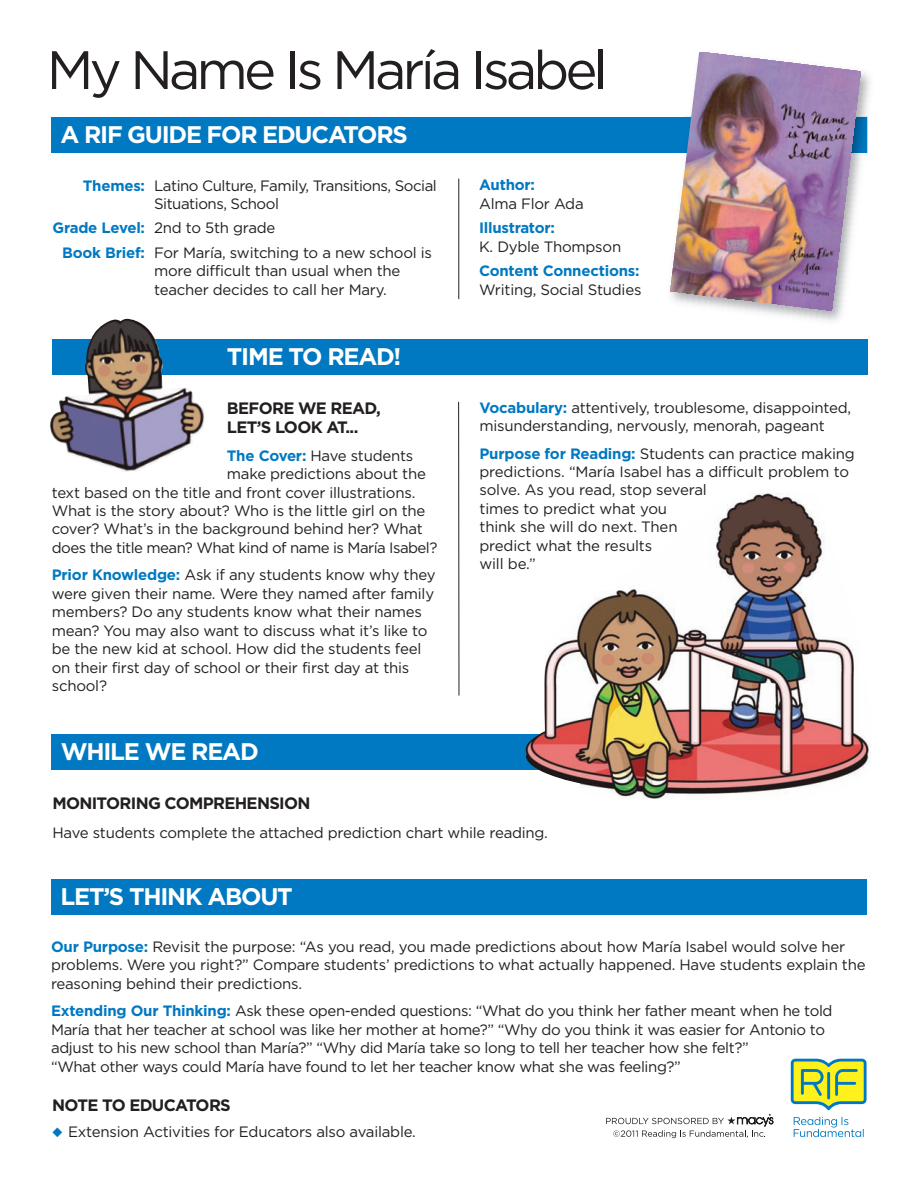
<style>
.page{position:relative;width:918px;height:1188px;background:#fff}
.page>*{position:absolute;margin:0;border:0;box-sizing:border-box;transform-origin:0 0}
.t1{font:54px "Gotham";letter-spacing:-.07em;color:#231f20}
.t2{font:700 24px "Gotham";letter-spacing:-.05em;color:#fff}
.t3{font:700 16.5px/19.5px "Gotham";letter-spacing:-.04em;color:#231f20}
.t4{font:15px/18.5px "Gotham";letter-spacing:-.015em;color:#231f20}
.t5{font:15px "Gotham";letter-spacing:-.035em;color:#231f20}
.t6{font:700 15px "Gotham";letter-spacing:-.015em;color:#0079c2}
.s1{font-weight:700;color:#0079c2}
.s2{color:#0079c2}
</style>
<div class="page">
<svg style="left:791px;top:1059px;width:76px;height:51px;background:#b3cf6a"></svg>
<svg style="left:794px;top:1117px;width:70px;height:20px"></svg>
<svg style="left:606px;top:1113px;width:167px;height:25px"></svg>
<div style="left:51px;top:117px;width:816px;height:36px;background:#0079c2"></div>
<div style="left:52px;top:339px;width:816px;height:36px;background:#0079c2"></div>
<div style="left:52px;top:879px;width:815px;height:36px;background:#0079c2"></div>
<hr style="left:458px;top:179px;width:1px;height:120px;background:#231f20">
<hr style="left:458px;top:402px;width:1px;height:294px;background:#231f20">
<div style="left:52px;top:734px;width:752px;height:36px;background:#0079c2"></div>
<img style="left:751px;top:71px;width:119px;height:250px">
<img style="left:860px;top:117px;width:7px;height:36px">
<img style="left:670px;top:52px;width:190px;height:259px">
<img style="left:50px;top:318px;width:155px;height:154px">
<img style="left:526px;top:493px;width:344px;height:306px">
<h1 class="t1" style="left:47px;top:51px;width:563px">My Name Is María Isabel</h1>
<h2 class="t2" style="left:60px;top:126px;width:349px">A RIF GUIDE FOR EDUCATORS</h2>
<p class="t4" style="left:154px;top:177px;width:284px;text-indent:-71px"><span class="s1">Themes:</span> Latino Culture, Family, Transitions, Social<br>Situations, School</p>
<p class="t4" style="left:62px;top:217px;width:371px;line-height:24.5px;text-indent:-10px"><span class="s1">Grade Level:</span> 2nd to 5th grade<br><span class="s1">Book Brief:</span> For María, switching to a new school is</p>
<p class="t4" style="left:154px;top:263px;width:248px">more difficult than usual when the teacher decides to call her Mary.</p>
<h2 class="t2" style="left:227px;top:348px;width:176px">TIME TO READ!</h2>
<p class="t3" style="left:227px;top:399px;width:155px">BEFORE WE READ,<br>LET’S LOOK AT...</p>
<p class="t4" style="left:227px;top:447px;width:188px"><span class="s1">The Cover:</span> Have students</p>
<p class="t4" style="left:227px;top:466px;width:200px">make predictions about the</p>
<p class="t4" style="left:52px;top:484px;width:365px">text based on the title and front cover illustrations.</p>
<p class="t4" style="left:52px;top:503px;width:375px">What is the story about? Who is the little girl on the</p>
<p class="t4" style="left:52px;top:521px;width:373px">cover? What’s in the background behind her? What</p>
<p class="t5" style="left:52px;top:542px;width:387px">does the title mean? What kind of name is María Isabel?</p>
<p class="t4" style="left:52px;top:567px;width:385px"><span class="s1">Prior Knowledge:</span> Ask if any students know why they were given their name. Were they named after family members? Do any students know what their names mean? You may also want to discuss what it’s like to be the new kid at school. How did the students feel on their first day of school or their first day at this school?</p>
<p class="t6" style="left:479px;top:180px;width:57px">Author:</p>
<p class="t4" style="left:479px;top:196px;width:106px">Alma Flor Ada</p>
<p class="t6" style="left:479px;top:223px;width:77px">Illustrator:</p>
<p class="t4" style="left:479px;top:238px;width:144px">K. Dyble Thompson</p>
<p class="t6" style="left:479px;top:266px;width:162px">Content Connections:</p>
<p class="t4" style="left:479px;top:281px;width:164px">Writing, Social Studies</p>
<p class="t4" style="left:479px;top:399px;width:373px"><span class="s1">Vocabulary:</span> attentively, troublesome, disappointed, misunderstanding, nervously, menorah, pageant</p>
<p class="t4" style="left:479px;top:445px;width:377px"><span class="s1">Purpose for Reading:</span> Students can practice making predictions. “María Isabel has a difficult problem to solve. As you read, stop several<br>times to predict what you<br>think she will do next. Then<br>predict what the results<br>will be.”</p>
<h2 class="t2" style="left:61px;top:743px;width:200px">WHILE WE READ</h2>
<p class="t3" style="left:52px;top:794px;width:260px">MONITORING COMPREHENSION</p>
<p class="t4" style="left:52px;top:824px;width:497px">Have students complete the attached prediction chart while reading.</p>
<h2 class="t2" style="left:61px;top:888px;width:234px">LET’S THINK ABOUT</h2>
<p class="t4" style="left:51px;top:939px;width:816px"><span class="s1">Our Purpose:</span> Revisit the purpose: “As you read, you made predictions about how María Isabel would solve her problems. Were you right?” Compare students’ predictions to what actually happened. Have students explain the reasoning behind their predictions.</p>
<p class="t4" style="left:51px;top:1003px;width:783px"><span class="s1">Extending Our Thinking:</span> Ask these open-ended questions: “What do you think her father meant when he told María that her teacher at school was like her mother at home?” “Why do you think it was easier for Antonio to adjust to his new school than María?” “Why did María take so long to tell her teacher how she felt?”<br>“What other ways could María have found to let her teacher know what she was feeling?”</p>
<p class="t3" style="left:52px;top:1097px;width:180px">NOTE TO EDUCATORS</p>
<p class="t4" style="left:52px;top:1124px;width:365px"><span class="s2">◆</span> Extension Activities for Educators also available.</p>
</div>
